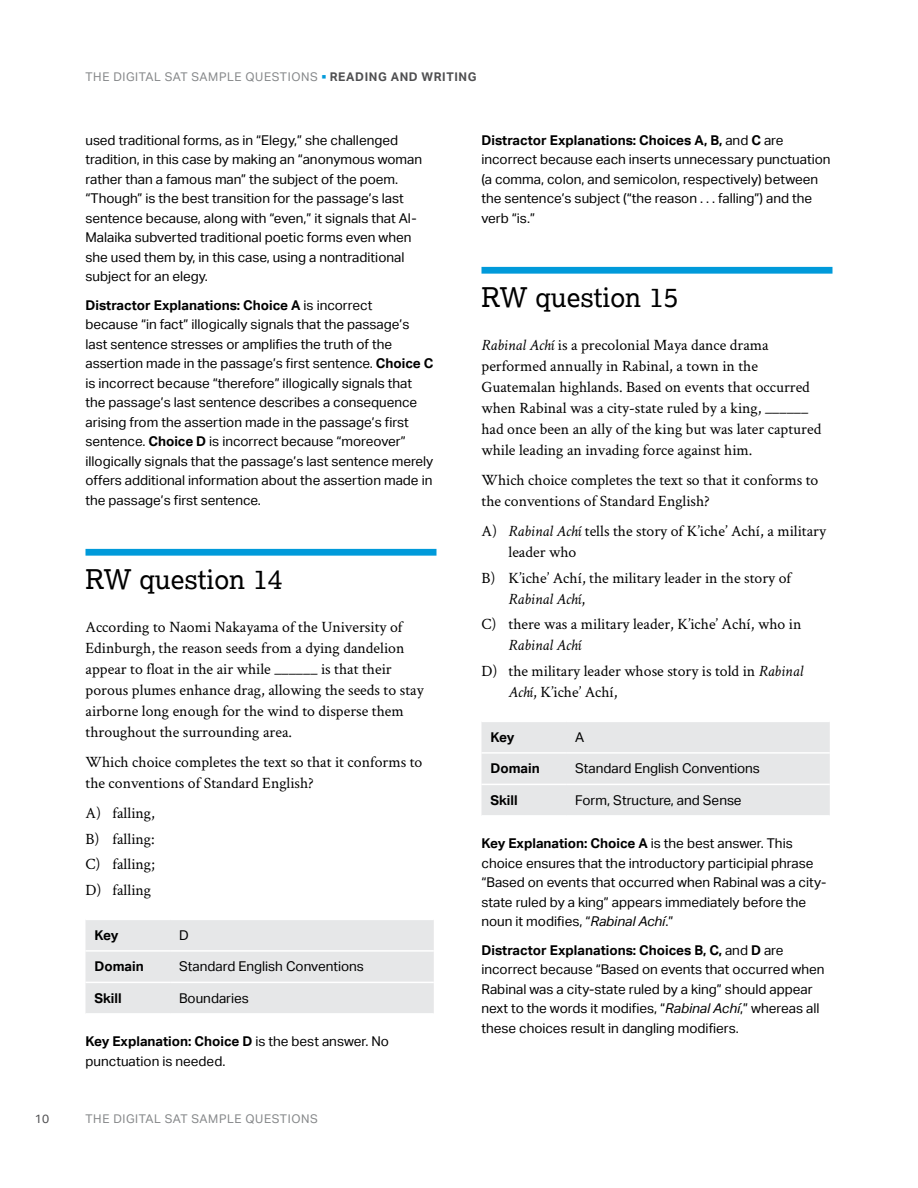
<style>
.page{position:relative;width:918px;height:1188px;background:#fff}
.page>*{position:absolute;margin:0;border:0;box-sizing:border-box;transform-origin:0 0}
.t1{font:27px "Lexia";color:#000}
.Questions{font:15.75px/21px "Crimson Text";color:#000}
.Body____9_13____Akt{font:13.5px/19.5px "Aktiv Grotesk";color:#000}
.Body____9_13____Akt-2{font:700 13.5px "Aktiv Grotesk";color:#000}
.t2{font:12px "Aktiv Grotesk";letter-spacing:.05em;color:#86888a}
.t3{font:12px "Aktiv Grotesk";color:#4f4f51}
.s1{color:#009ada}
.s2{font-weight:700;color:#4f4f51}
.s3{font-weight:700}
.s4{font-style:italic}
</style>
<div class="page">
<div style="left:86px;top:549px;width:350px;height:7px;background:#009ada"></div>
<div style="left:86px;top:920px;width:348px;height:93px;background:#e6e7e8"></div>
<hr style="left:86px;top:950px;width:84px;height:2px;background:#fff">
<hr style="left:170px;top:950px;width:264px;height:2px;background:#fff">
<hr style="left:86px;top:982px;width:84px;height:1px;background:#fff">
<hr style="left:170px;top:982px;width:264px;height:1px;background:#fff">
<div style="left:482px;top:267px;width:350px;height:7px;background:#009ada"></div>
<div style="left:482px;top:722px;width:348px;height:93px;background:#e6e7e8"></div>
<hr style="left:482px;top:752px;width:84px;height:2px;background:#fff">
<hr style="left:566px;top:752px;width:264px;height:2px;background:#fff">
<hr style="left:482px;top:784px;width:84px;height:1px;background:#fff">
<hr style="left:566px;top:784px;width:264px;height:1px;background:#fff">
<p class="t2" style="left:86px;top:69px;width:393px">THE DIGITAL SAT SAMPLE QUESTIONS <span class="s1">■</span> <span class="s2">READING AND WRITING</span></p>
<p class="Body____9_13____Akt" style="left:86px;top:130px;width:338px">used traditional forms, as in “Elegy,” she challenged tradition, in this case by making an “anonymous woman rather than a famous man” the subject of the poem. “Though” is the best transition for the passage’s last sentence because, along with “even,” it signals that Al-Malaika subverted traditional poetic forms even when she used them by, in this case, using a nontraditional subject for an elegy.</p>
<p class="Body____9_13____Akt" style="left:86px;top:295px;width:349px"><span class="s3">Distractor Explanations: Choice A</span> is incorrect<br>because “in fact” illogically signals that the passage’s last sentence stresses or amplifies the truth of the assertion made in the passage’s first sentence. <span class="s3">Choice C </span>is incorrect because “therefore” illogically signals that the passage’s last sentence describes a consequence arising from the assertion made in the passage’s first sentence. <span class="s3">Choice D</span> is incorrect because “moreover” illogically signals that the passage’s last sentence merely offers additional information about the assertion made in the passage’s first sentence.</p>
<h2 class="t1" style="left:86px;top:562px;width:198px">RW question 14</h2>
<p class="Questions" style="left:86px;top:616px;width:340px">According to Naomi Nakayama of the University of Edinburgh, the reason seeds from a dying dandelion appear to float in the air while ______ is that their porous plumes enhance drag, allowing the seeds to stay airborne long enough for the wind to disperse them throughout the surrounding area.</p>
<p class="Questions" style="left:86px;top:751px;width:338px">Which choice completes the text so that it conforms to the conventions of Standard English?</p>
<p class="Questions" style="left:86px;top:802px;width:71px">A) falling,</p>
<p class="Questions" style="left:86px;top:828px;width:71px">B) falling:</p>
<p class="Questions" style="left:86px;top:853px;width:71px">C) falling;</p>
<p class="Questions" style="left:86px;top:879px;width:67px">D) falling</p>
<p class="Body____9_13____Akt-2" style="left:94px;top:927px;width:25px">Key</p>
<p class="Body____9_13____Akt" style="left:179px;top:926px;width:11px">D</p>
<p class="Body____9_13____Akt-2" style="left:94px;top:959px;width:51px">Domain</p>
<p class="Body____9_13____Akt" style="left:179px;top:957px;width:186px">Standard English Conventions</p>
<p class="Body____9_13____Akt-2" style="left:94px;top:990px;width:29px">Skill</p>
<p class="Body____9_13____Akt" style="left:179px;top:989px;width:71px">Boundaries</p>
<p class="Body____9_13____Akt" style="left:86px;top:1032px;width:305px"><span class="s3">Key Explanation: Choice D</span> is the best answer. No punctuation is needed.</p>
<p class="t3" style="left:35px;top:1111px;width:16px">10</p>
<p class="t2" style="left:86px;top:1111px;width:234px">THE DIGITAL SAT SAMPLE QUESTIONS</p>
<p class="Body____9_13____Akt" style="left:482px;top:130px;width:351px"><span class="s3">Distractor Explanations: Choices A, B,</span> and <span class="s3">C</span> are incorrect because each inserts unnecessary punctuation (a comma, colon, and semicolon, respectively) between the sentence’s subject (“the reason . . . falling”) and the verb “is.”</p>
<h2 class="t1" style="left:482px;top:280px;width:198px">RW question 15</h2>
<p class="Questions" style="left:482px;top:334px;width:341px"><span class="s4">Rabinal Achí</span> is a precolonial Maya dance drama performed annually in Rabinal, a town in the Guatemalan highlands. Based on events that occurred when Rabinal was a city-state ruled by a king, ______ had once been an ally of the king but was later captured while leading an invading force against him.</p>
<p class="Questions" style="left:482px;top:469px;width:338px">Which choice completes the text so that it conforms to the conventions of Standard English?</p>
<p class="Questions" style="left:508px;top:520px;width:319px;text-indent:-27px">A) <span class="s4">Rabinal Achí</span> tells the story of K’iche’ Achí, a military leader who</p>
<p class="Questions" style="left:508px;top:567px;width:284px;text-indent:-27px">B) K’iche’ Achí, the military leader in the story of<br><span class="s4">Rabinal Achí</span>,</p>
<p class="Questions" style="left:508px;top:613px;width:294px;text-indent:-27px">C) there was a military leader, K’iche’ Achí, who in<br><span class="s4">Rabinal Achí</span></p>
<p class="Questions" style="left:508px;top:660px;width:296px;text-indent:-27px">D) the military leader whose story is told in <span class="s4">Rabinal<br>Achí</span>, K’iche’ Achí,</p>
<p class="Body____9_13____Akt-2" style="left:490px;top:729px;width:25px">Key</p>
<p class="Body____9_13____Akt" style="left:575px;top:728px;width:11px">A</p>
<p class="Body____9_13____Akt-2" style="left:490px;top:761px;width:51px">Domain</p>
<p class="Body____9_13____Akt" style="left:575px;top:759px;width:186px">Standard English Conventions</p>
<p class="Body____9_13____Akt-2" style="left:490px;top:792px;width:29px">Skill</p>
<p class="Body____9_13____Akt" style="left:575px;top:791px;width:168px">Form, Structure, and Sense</p>
<p class="Body____9_13____Akt" style="left:482px;top:834px;width:346px"><span class="s3">Key Explanation: Choice A</span> is the best answer. This choice ensures that the introductory participial phrase “Based on events that occurred when Rabinal was a city&shy;state ruled by a king” appears immediately before the noun it modifies, “<span class="s4">Rabinal Achí</span>.”</p>
<p class="Body____9_13____Akt" style="left:482px;top:940px;width:344px"><span class="s3">Distractor Explanations: Choices B, C,</span> and <span class="s3">D</span> are incorrect because “Based on events that occurred when Rabinal was a city-state ruled by a king” should appear next to the words it modifies, “<span class="s4">Rabinal Achí</span>,” whereas all these choices result in dangling modifiers.</p>
</div>
